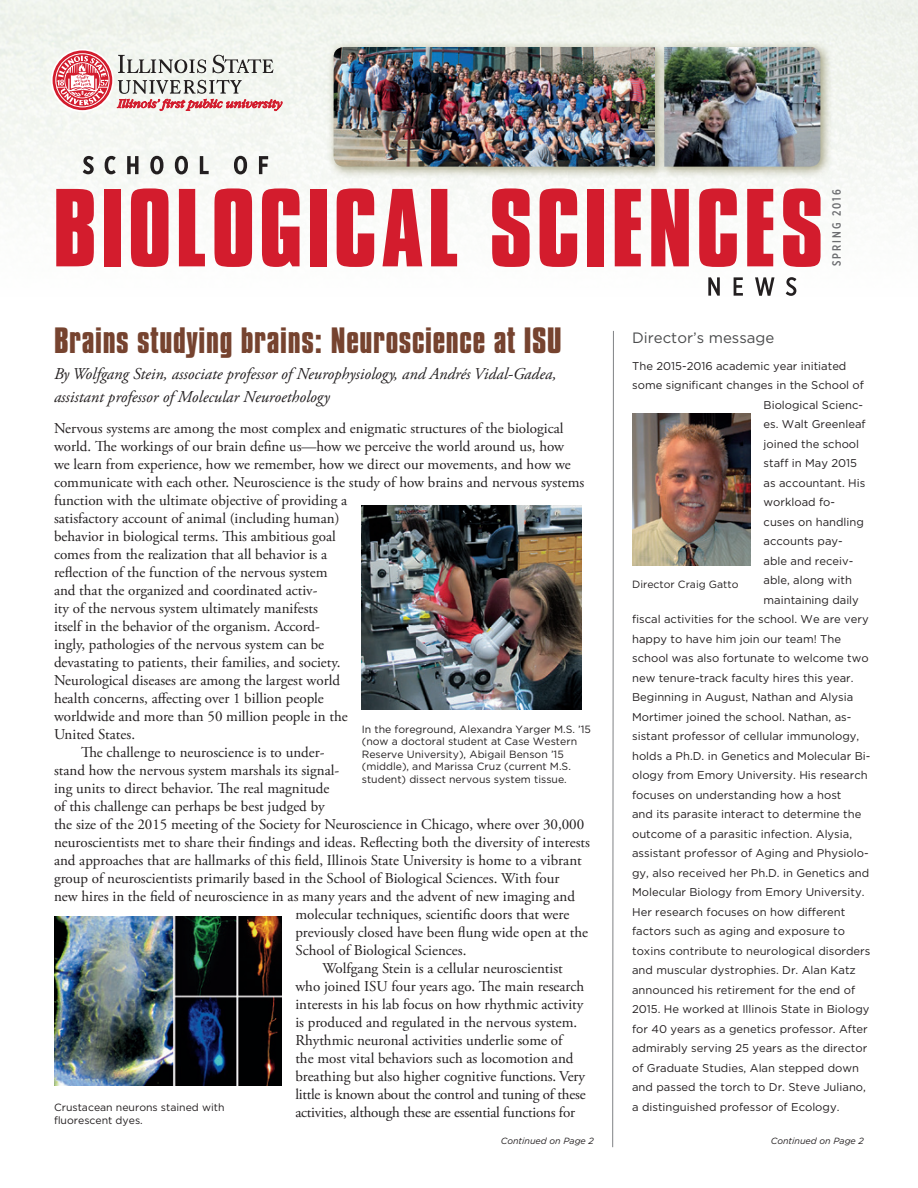
<style>
.page{position:relative;width:918px;height:1188px;background:#fff}
.page>*{position:absolute;margin:0;border:0;box-sizing:border-box;transform-origin:0 0}
.t1{font:700 95.4px "Compacta BT";letter-spacing:.04em;color:#d31c2d}
.t2{font:700 31.5px "Compacta BT";letter-spacing:.02em;color:#76432f}
.byline{font:italic 16.5px/22.5px "Adobe Garamond Pro";color:#231f20}
.subsequent_paragraph{font:15px/18px "Adobe Garamond Pro";color:#231f20}
._1st_paragraph{font:15px/18px "Adobe Garamond Pro";color:#231f20}
.sidebar_header{font:15px "Gotham";color:#4b4c4d}
.t3{font:500 12px "Gotham X Narrow";letter-spacing:.17em;color:#6c6d70}
.sidebar_header-2{font:11.25px "Gotham";color:#231f20}
.t4{font:10.5px/12.6px "Gotham";color:#231f20}
.continued{font:italic 9px "Gotham";color:#231f20}
</style>
<div class="page">
<img style="left:0;top:0;width:918px;height:293px">
<div style="left:327px;top:40px;width:340px;height:139px;background:#716d3d;opacity:.6"></div>
<img style="left:334px;top:47px;width:321px;height:120px">
<svg style="left:53px;top:50px;width:229px;height:61px"></svg>
<svg style="left:612px;top:330px;width:2px;height:818px"></svg>
<div style="left:657px;top:40px;width:176px;height:139px;background:#716d3d;opacity:.6"></div>
<img style="left:664px;top:47px;width:156px;height:120px">
<img style="left:362px;top:506px;width:220px;height:203px">
<img style="left:632px;top:413px;width:118px;height:152px">
<svg style="left:708px;top:277px;width:88px;height:19px"></svg>
<svg style="left:83px;top:156px;width:185px;height:18px"></svg>
<img style="left:54px;top:917px;width:228px;height:168px">
<p class="t1" style="left:53px;top:170px;width:772px">BIOLOGICAL SCIENCES</p>
<p class="t3" style="left:829px;top:266px;width:79px;rotate:-90deg">SPRING 2016</p>
<p class="t2" style="left:54px;top:322px;width:509px">Brains studying brains: Neuroscience at ISU</p>
<p class="byline" style="left:54px;top:363px;width:504px">By Wolfgang Stein, associate professor of Neurophysiology, and Andrés Vidal-Gadea, assistant professor of Molecular Neuroethology</p>
<p class="_1st_paragraph" style="left:54px;top:420px;width:532px">Nervous systems are among the most complex and enigmatic structures of the biological world. The workings of our brain define us—how we perceive the world around us, how<br>we learn from experience, how we remember, how we direct our movements, and how we communicate with each other. Neuroscience is the study of how brains and nervous systems function with the ultimate objective of providing a<br>satisfactory account of animal (including human)<br>behavior in biological terms. This ambitious goal<br>comes from the realization that all behavior is a<br>reflection of the function of the nervous system<br>and that the organized and coordinated activ-<br>ity of the nervous system ultimately manifests<br>itself in the behavior of the organism. Accord-<br>ingly, pathologies of the nervous system can be<br>devastating to patients, their families, and society.<br>Neurological diseases are among the largest world<br>health concerns, affecting over 1 billion people<br>worldwide and more than 50 million people in the<br>United States.</p>
<p class="subsequent_paragraph" style="left:81px;top:744px;width:245px">The challenge to neuroscience is to under-</p>
<p class="subsequent_paragraph" style="left:54px;top:762px;width:287px">stand how the nervous system marshals its signal-</p>
<p class="subsequent_paragraph" style="left:54px;top:780px;width:277px">ing units to direct behavior. The real magnitude</p>
<p class="subsequent_paragraph" style="left:54px;top:798px;width:272px">of this challenge can perhaps be best judged by</p>
<p class="subsequent_paragraph" style="left:54px;top:816px;width:532px">the size of the 2015 meeting of the Society for Neuroscience in Chicago, where over 30,000</p>
<p class="subsequent_paragraph" style="left:54px;top:834px;width:537px">neuroscientists met to share their findings and ideas. Reflecting both the diversity of interests</p>
<p class="subsequent_paragraph" style="left:54px;top:852px;width:529px">and approaches that are hallmarks of this field, Illinois State University is home to a vibrant</p>
<p class="subsequent_paragraph" style="left:54px;top:870px;width:507px">group of neuroscientists primarily based in the School of Biological Sciences. With four</p>
<p class="subsequent_paragraph" style="left:54px;top:888px;width:523px">new hires in the field of neuroscience in as many years and the advent of new imaging and</p>
<p class="subsequent_paragraph" style="left:295px;top:906px;width:275px">molecular techniques, scientific doors that were</p>
<p class="subsequent_paragraph" style="left:295px;top:924px;width:294px">previously closed have been flung wide open at the</p>
<p class="subsequent_paragraph" style="left:295px;top:942px;width:173px">School of Biological Sciences.</p>
<p class="subsequent_paragraph" style="left:295px;top:960px;width:292px;text-indent:27px">Wolfgang Stein is a cellular neuroscientist who joined ISU four years ago. The main research interests in his lab focus on how rhythmic activity is produced and regulated in the nervous system.<br>Rhythmic neuronal activities underlie some of<br>the most vital behaviors such as locomotion and breathing but also higher cognitive functions. Very little is known about the control and tuning of these activities, although these are essential functions for</p>
<p class="t4" style="left:362px;top:722px;width:231px">In the foreground, Alexandra Yarger M.S. ’15 (now a doctoral student at Case Western Reserve University), Abigail Benson ’15 (middle), and Marissa Cruz (current M.S. student) dissect nervous system tissue.</p>
<p class="t4" style="left:54px;top:1101px;width:172px">Crustacean neurons stained with fluorescent dyes.</p>
<p class="sidebar_header" style="left:632px;top:330px;width:144px">Director’s message</p>
<p class="sidebar_header-2" style="left:632px;top:359px;width:216px">The 2015-2016 academic year initiated</p>
<p class="sidebar_header-2" style="left:632px;top:379px;width:233px">some significant changes in the School of</p>
<p class="sidebar_header-2" style="left:764px;top:398px;width:101px">Biological Scienc-</p>
<p class="sidebar_header-2" style="left:764px;top:418px;width:104px">es. Walt Greenleaf</p>
<p class="sidebar_header-2" style="left:764px;top:437px;width:97px">joined the school</p>
<p class="sidebar_header-2" style="left:764px;top:457px;width:95px">staff in May 2015</p>
<p class="sidebar_header-2" style="left:764px;top:476px;width:103px">as accountant. His</p>
<p class="sidebar_header-2" style="left:764px;top:496px;width:73px">workload fo-</p>
<p class="sidebar_header-2" style="left:764px;top:515px;width:102px">cuses on handling</p>
<p class="sidebar_header-2" style="left:764px;top:535px;width:81px">accounts pay-</p>
<p class="sidebar_header-2" style="left:764px;top:554px;width:91px">able and receiv-</p>
<p class="sidebar_header-2" style="left:764px;top:574px;width:90px">able, along with</p>
<p class="sidebar_header-2" style="left:764px;top:593px;width:97px">maintaining daily</p>
<p class="sidebar_header-2" style="left:632px;top:613px;width:238px">fiscal activities for the school. We are very</p>
<p class="sidebar_header-2" style="left:632px;top:632px;width:210px">happy to have him join our team! The</p>
<p class="sidebar_header-2" style="left:632px;top:652px;width:238px">school was also fortunate to welcome two</p>
<p class="sidebar_header-2" style="left:632px;top:671px;width:223px">new tenure-track faculty hires this year.</p>
<p class="sidebar_header-2" style="left:632px;top:691px;width:223px">Beginning in August, Nathan and Alysia</p>
<p class="sidebar_header-2" style="left:632px;top:710px;width:221px">Mortimer joined the school. Nathan, as-</p>
<p class="sidebar_header-2" style="left:632px;top:730px;width:229px">sistant professor of cellular immunology,</p>
<p class="sidebar_header-2" style="left:632px;top:749px;width:240px">holds a Ph.D. in Genetics and Molecular Bi-</p>
<p class="sidebar_header-2" style="left:632px;top:769px;width:237px">ology from Emory University. His research</p>
<p class="sidebar_header-2" style="left:632px;top:788px;width:211px">focuses on understanding how a host</p>
<p class="sidebar_header-2" style="left:632px;top:808px;width:231px">and its parasite interact to determine the</p>
<p class="sidebar_header-2" style="left:632px;top:827px;width:222px">outcome of a parasitic infection. Alysia,</p>
<p class="sidebar_header-2" style="left:632px;top:847px;width:238px">assistant professor of Aging and Physiolo-</p>
<p class="sidebar_header-2" style="left:632px;top:866px;width:239px">gy, also received her Ph.D. in Genetics and</p>
<p class="sidebar_header-2" style="left:632px;top:886px;width:234px">Molecular Biology from Emory University.</p>
<p class="sidebar_header-2" style="left:632px;top:905px;width:215px">Her research focuses on how different</p>
<p class="sidebar_header-2" style="left:632px;top:925px;width:214px">factors such as aging and exposure to</p>
<p class="sidebar_header-2" style="left:632px;top:944px;width:240px">toxins contribute to neurological disorders</p>
<p class="sidebar_header-2" style="left:632px;top:964px;width:225px">and muscular dystrophies. Dr. Alan Katz</p>
<p class="sidebar_header-2" style="left:632px;top:983px;width:225px">announced his retirement for the end of</p>
<p class="sidebar_header-2" style="left:632px;top:1003px;width:239px">2015. He worked at Illinois State in Biology</p>
<p class="sidebar_header-2" style="left:632px;top:1022px;width:237px">for 40 years as a genetics professor. After</p>
<p class="sidebar_header-2" style="left:632px;top:1042px;width:237px">admirably serving 25 years as the director</p>
<p class="sidebar_header-2" style="left:632px;top:1061px;width:228px">of Graduate Studies, Alan stepped down</p>
<p class="sidebar_header-2" style="left:632px;top:1081px;width:235px">and passed the torch to Dr. Steve Juliano,</p>
<p class="sidebar_header-2" style="left:632px;top:1100px;width:209px">a distinguished professor of Ecology.</p>
<p class="t4" style="left:632px;top:578px;width:108px">Director Craig Gatto</p>
<p class="continued" style="left:501px;top:1136px;width:95px">Continued on Page 2</p>
<p class="continued" style="left:771px;top:1136px;width:95px">Continued on Page 2</p>
</div>
